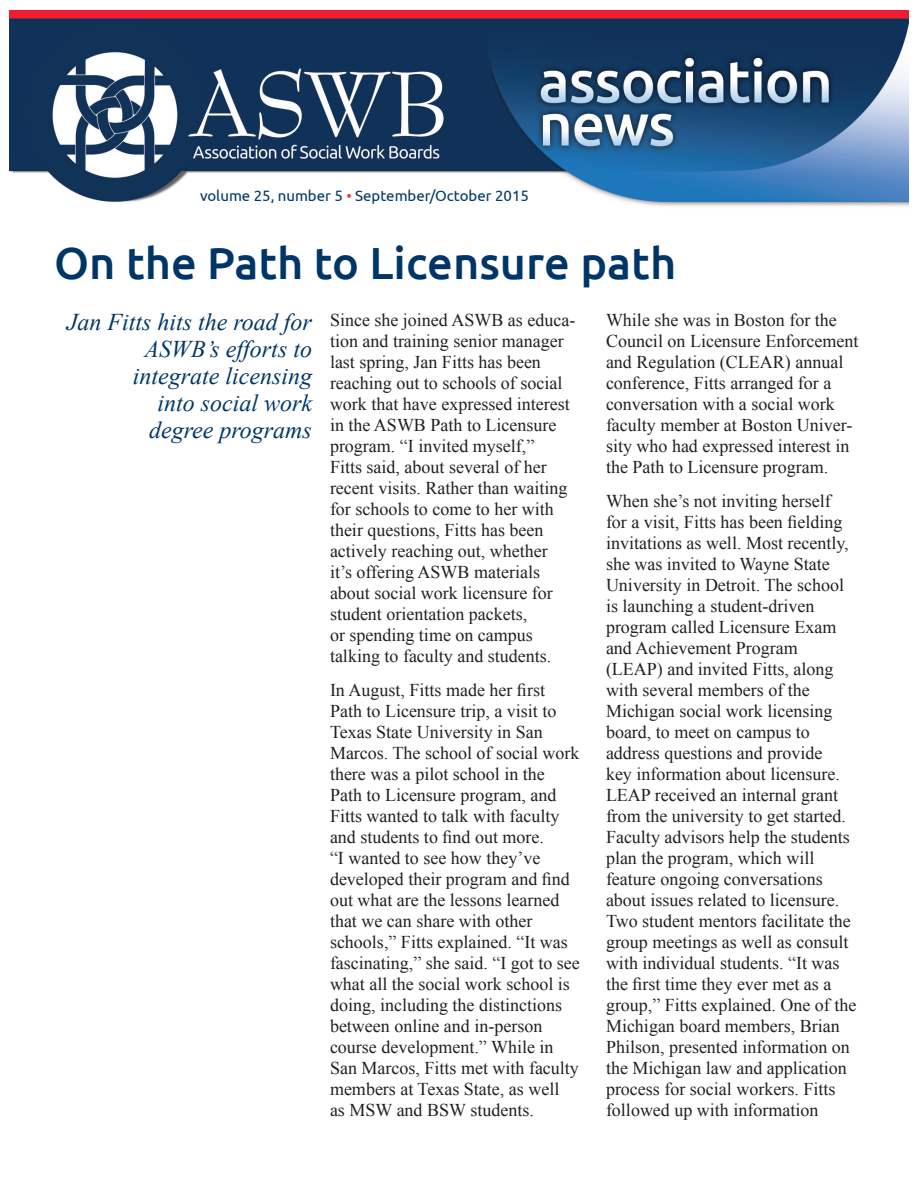
<style>
.page{position:relative;width:918px;height:1188px;background:#fff}
.page>*{position:absolute;margin:0;border:0;box-sizing:border-box;transform-origin:0 0}
.Headline{font:500 45px "Ubuntu";color:#003667}
.Subhead{font:italic 24px/27px "Times New Roman";color:#003667;text-align:right}
.t1{font:18px/21px "Times New Roman";color:#231f20}
.t2{font:15px "Ubuntu";color:#003667}
.s1{color:#ee3a41}
</style>
<div class="page">
<img style="left:9px;top:11px;width:900px;height:195px">
<p class="t2" style="left:200px;top:187px;width:330px">volume 25, number 5 <span class="s1">•</span> September/October 2015</p>
<p class="Headline" style="left:54px;top:235px;width:624px">On the Path to Licensure path</p>
<p class="Subhead" style="left:67px;top:308px;width:247px">Jan Fitts hits the road for<br>ASWB’s efforts to integrate licensing<br>into social work<br>degree programs</p>
<p class="t1" style="left:330px;top:309px;width:247px">Since she joined ASWB as educa&shy;tion and training senior manager last spring, Jan Fitts has been reaching out to schools of social work that have expressed interest in the ASWB Path to Licensure program. “I invited myself,”<br>Fitts said, about several of her recent visits. Rather than waiting for schools to come to her with their questions, Fitts has been actively reaching out, whether<br>it’s offering ASWB materials about social work licensure for student orientation packets,<br>or spending time on campus talking to faculty and students.</p>
<p class="t1" style="left:330px;top:679px;width:251px">In August, Fitts made her first<br>Path to Licensure trip, a visit to<br>Texas State University in San<br>Marcos. The school of social work there was a pilot school in the<br>Path to Licensure program, and<br>Fitts wanted to talk with faculty and students to find out more.<br>“I wanted to see how they’ve developed their program and find out what are the lessons learned that we can share with other schools,” Fitts explained. “It was fascinating,” she said. “I got to see what all the social work school is doing, including the distinctions between online and in-person course development.” While in<br>San Marcos, Fitts met with faculty members at Texas State, as well<br>as MSW and BSW students.</p>
<p class="t1" style="left:606px;top:309px;width:254px">While she was in Boston for the<br>Council on Licensure Enforcement and Regulation (CLEAR) annual conference, Fitts arranged for a conversation with a social work faculty member at Boston Univer&shy;sity who had expressed interest in the Path to Licensure program.</p>
<p class="t1" style="left:606px;top:490px;width:252px">When she’s not inviting herself<br>for a visit, Fitts has been fielding invitations as well. Most recently, she was invited to Wayne State<br>University in Detroit. The school is launching a student-driven program called Licensure Exam and Achievement Program (LEAP) and invited Fitts, along with several members of the<br>Michigan social work licensing board, to meet on campus to address questions and provide<br>key information about licensure.<br>LEAP received an internal grant from the university to get started.<br>Faculty advisors help the students plan the program, which will feature ongoing conversations about issues related to licensure.<br>Two student mentors facilitate the group meetings as well as consult with individual students. “It was the first time they ever met as a group,” Fitts explained. One of the<br>Michigan board members, Brian<br>Philson, presented information on the Michigan law and application process for social workers. Fitts followed up with information</p>
</div>
